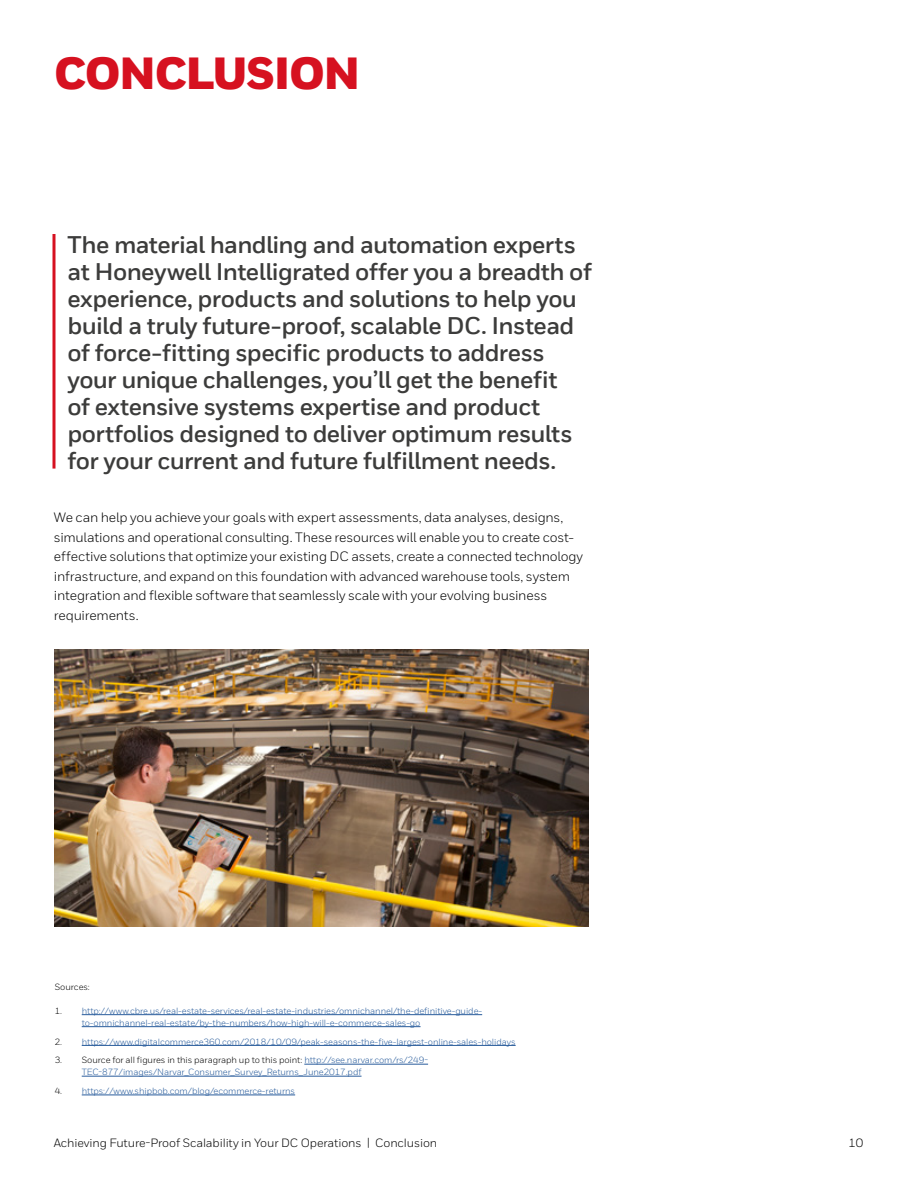
<style>
.page{position:relative;width:918px;height:1188px;background:#fff}
.page>*{position:absolute;margin:0;border:0;box-sizing:border-box;transform-origin:0 0}
.t1{font:900 45px "Honeywell Sans";letter-spacing:-.03em;color:#d61120}
.t2{font:700 24px/27px "Honeywell Sans TT";letter-spacing:-.025em;color:#3c3c3b}
.t3{font:13.5px/19.5px "Honeywell Sans TT";letter-spacing:-.015em;color:#000}
.t4{font:12px "Honeywell Sans";letter-spacing:-.01em;color:#000}
.t5{font:9px/12px "Honeywell Sans";letter-spacing:-.01em;color:#275b9b}
.t6{font:9px "Honeywell Sans";letter-spacing:-.01em;color:#000}
.s1{color:#000}
</style>
<div class="page">
<img style="left:54px;top:650px;width:534px;height:277px">
<svg style="left:52px;top:234px;width:4px;height:235px"></svg>
<hr style="left:82px;top:1014px;width:400px;height:1px;background:#275b9b">
<hr style="left:82px;top:1026px;width:339px;height:1px;background:#275b9b">
<hr style="left:82px;top:1045px;width:434px;height:1px;background:#275b9b">
<hr style="left:304px;top:1064px;width:124px;height:1px;background:#275b9b">
<hr style="left:82px;top:1076px;width:280px;height:1px;background:#275b9b">
<hr style="left:82px;top:1095px;width:213px;height:1px;background:#275b9b">
<h1 class="t1" style="left:54px;top:45px;width:308px">CONCLUSION</h1>
<p class="t2" style="left:68px;top:231px;width:526px">The material handling and automation experts at Honeywell Intelligrated offer you a breadth of experience, products and solutions to help you build a truly future-proof, scalable DC. Instead of force-fitting specific products to address your unique challenges, you’ll get the benefit<br>of extensive systems expertise and product portfolios designed to deliver optimum results for your current and future fulfillment needs.</p>
<p class="t3" style="left:54px;top:508px;width:531px">We can help you achieve your goals with expert assessments, data analyses, designs, simulations and operational consulting. These resources will enable you to create cost&shy;effective solutions that optimize your existing DC assets, create a connected technology infrastructure, and expand on this foundation with advanced warehouse tools, system integration and flexible software that seamlessly scale with your evolving business requirements.</p>
<p class="t6" style="left:55px;top:981px;width:37px">Sources:</p>
<p class="t5" style="left:82px;top:1005px;width:402px;text-indent:-27px"><span class="s1">1.</span> http://www.cbre.us/real-estate-services/real-estate-industries/omnichannel/the-definitive-guide&shy;to-omnichannel-real-estate/by-the-numbers/how-high-will-e-commerce-sales-go</p>
<p class="t5" style="left:55px;top:1035px;width:462px"><span class="s1">2.</span> https://www.digitalcommerce360.com/2018/10/09/peak-seasons-the-five-largest-online-sales-holidays</p>
<p class="t5" style="left:82px;top:1054px;width:348px;text-indent:-27px"><span class="s1">3. Source for all figures in this paragraph up to this point:</span> http://see.narvar.com/rs/249-<br>TEC-877/images/Narvar_Consumer_Survey_Returns_June2017.pdf</p>
<p class="t5" style="left:55px;top:1085px;width:242px"><span class="s1">4.</span> https://www.shipbob.com/blog/ecommerce-returns</p>
<h3 class="t4" style="left:54px;top:1135px;width:385px">Achieving Future-Proof Scalability in Your DC Operations | Conclusion</h3>
<h3 class="t4" style="left:849px;top:1135px;width:16px">10</h3>
</div>
